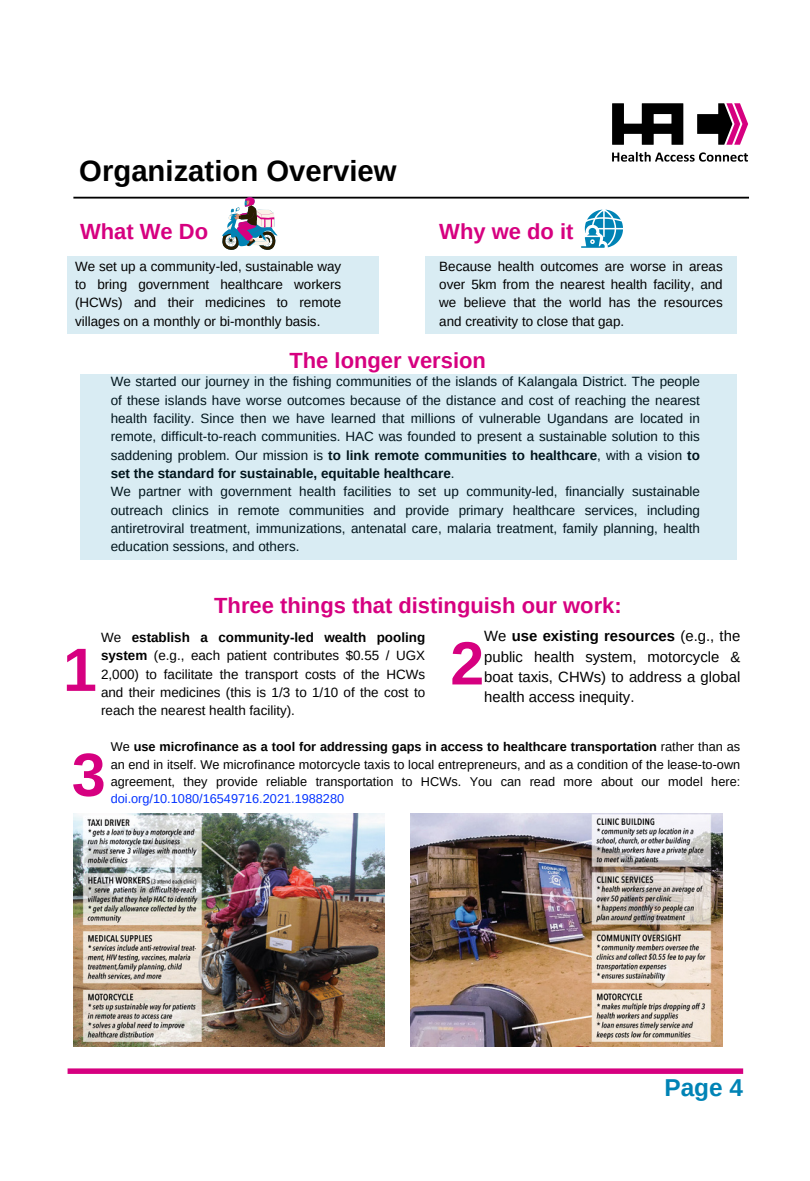
<style>
.page{position:relative;width:810px;height:1181px;background:#fff}
.page>*{position:absolute;margin:0;border:0;box-sizing:border-box;transform-origin:0 0}
.t1{font:700 61.05px "Arimo";color:#d60080}
.t2{font:700 29.25px "Arimo";color:#000}
.t3{font:700 24.45px "Arimo";color:#0083b5}
.t4{font:700 21.9px "Arimo";color:#d60080}
.t5{font:14.85px/20.1px "Arimo";color:#000;text-align:justify}
.t6{font:13.35px/18.3px "Arimo";color:#000;text-align:justify}
.t7{font:12.75px/17.4px "Arimo";color:#000;text-align:justify}
.s1{font-weight:700}
.s2{color:#0534ff}
</style>
<div class="page">
<svg style="left:612px;top:103px;width:71px;height:42px"></svg>
<svg style="left:697px;top:103px;width:51px;height:42px"></svg>
<svg style="left:612px;top:152px;width:136px;height:10px"></svg>
<div style="left:68px;top:1068px;width:675px;height:5px;background:#d60080"></div>
<img style="left:73px;top:813px;width:312px;height:233px">
<img style="left:411px;top:813px;width:312px;height:233px">
<hr style="left:73px;top:197px;width:676px;height:1px;background:#000">
<svg style="left:581px;top:210px;width:42px;height:38px"></svg>
<svg style="left:221px;top:197px;width:56px;height:53px"></svg>
<div style="left:425px;top:255px;width:312px;height:78px;background:#d9ecf3"></div>
<div style="left:68px;top:255px;width:311px;height:78px;background:#d9ecf3"></div>
<div style="left:80px;top:374px;width:657px;height:185px;background:#d9ecf3"></div>
<p class="t2" style="left:79px;top:155px;width:319px">Organization Overview</p>
<p class="t4" style="left:80px;top:219px;width:130px">What We Do</p>
<p class="t6" style="left:75px;top:257px;width:268px">We set up a community-led, sustainable way to bring government healthcare workers (HCWs) and their medicines to remote villages on a monthly or bi-monthly basis.</p>
<p class="t4" style="left:439px;top:219px;width:136px">Why we do it</p>
<p class="t6" style="left:439px;top:257px;width:285px">Because health outcomes are worse in areas over 5km from the nearest health facility, and we believe that the world has the resources and creativity to close that gap.</p>
<p class="t4" style="left:289px;top:348px;width:198px">The longer version</p>
<p class="t6" style="left:111px;top:372px;width:591px">We started our journey in the fishing communities of the islands of Kalangala District. The people of these islands have worse outcomes because of the distance and cost of reaching the nearest health facility. Since then we have learned that millions of vulnerable Ugandans are located in remote, difficult-to-reach communities. HAC was founded to present a sustainable solution to this saddening problem. Our mission is <span class="s1">to link remote communities to healthcare</span>, with a vision <span class="s1">to set the standard for sustainable, equitable healthcare</span>.</p>
<p class="t6" style="left:111px;top:482px;width:591px">We partner with government health facilities to set up community-led, financially sustainable outreach clinics in remote communities and provide primary healthcare services, including antiretroviral treatment, immunizations, antenatal care, malaria treatment, family planning, health education sessions, and others.</p>
<p class="t4" style="left:214px;top:593px;width:409px">Three things that distinguish our work:</p>
<p class="t6" style="left:101px;top:628px;width:326px">We <span class="s1">establish a community-led wealth pooling system</span> (e.g., each patient contributes $0.55 / UGX 2,000) to facilitate the transport costs of the HCWs and their medicines (this is 1/3 to 1/10 of the cost to reach the nearest health facility).</p>
<p class="t7" style="left:111px;top:738px;width:631px">We <span class="s1">use microfinance as a tool for addressing gaps in access to healthcare transportation</span> rather than as an end in itself. We microfinance motorcycle taxis to local entrepreneurs, and as a condition of the lease-to-own agreement, they provide reliable transportation to HCWs. You can read more about our model here: <span class="s2">doi.org/10.1080/16549716.2021.1988280</span></p>
<p class="t5" style="left:484px;top:626px;width:258px">We <span class="s1">use existing resources</span> (e.g., the public health system, motorcycle &amp; boat taxis, CHWs) to address a global</p>
<p class="t1" style="left:450px;top:629px;width:35px">2</p>
<p class="t1" style="left:63px;top:635px;width:35px">1</p>
<p class="t5" style="left:484px;top:686px;width:152px">health access inequity.</p>
<p class="t1" style="left:72px;top:740px;width:35px">3</p>
<p class="t3" style="left:664px;top:1074px;width:80px">Page 4</p>
</div>
